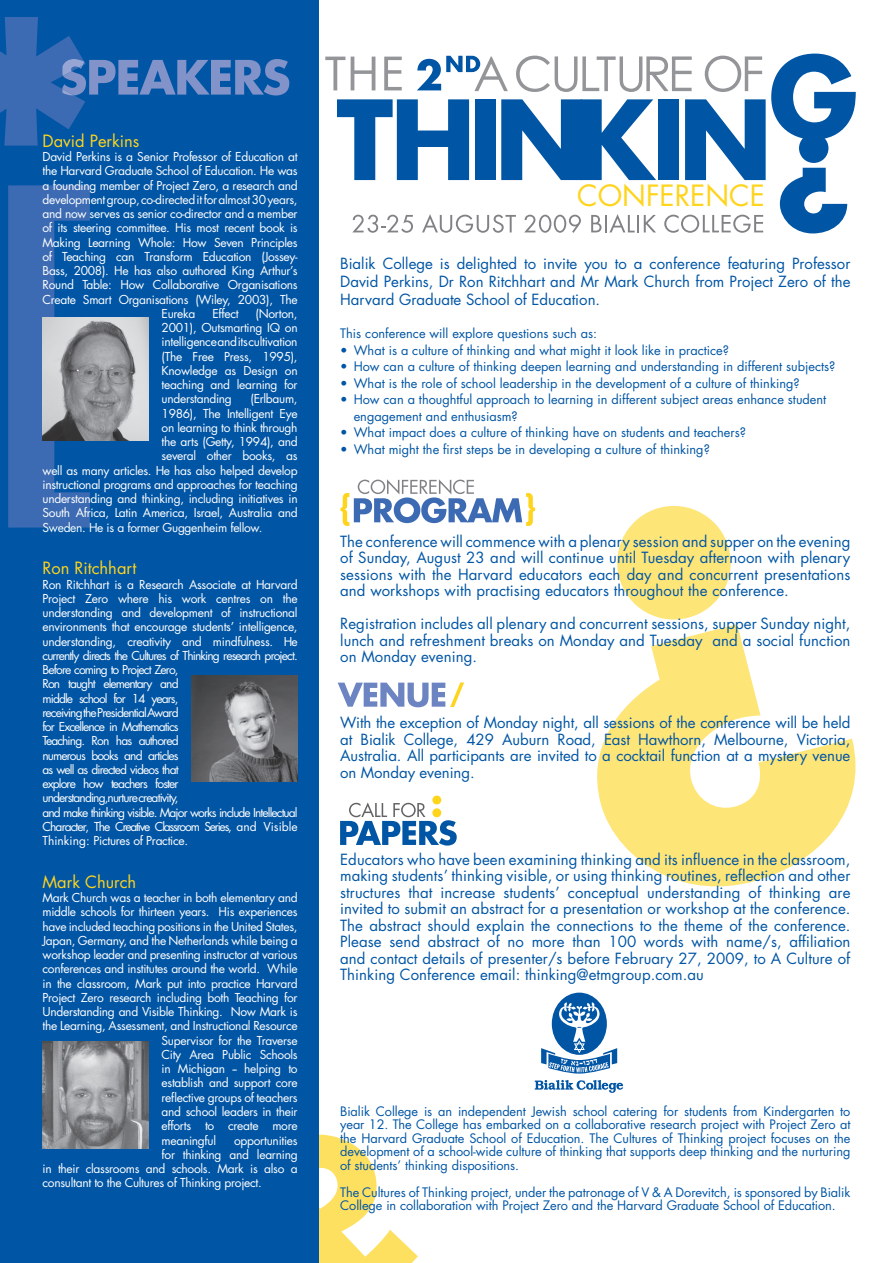
<style>
.page{position:relative;width:893px;height:1263px;background:#fff}
.page>*{position:absolute;margin:0;border:0;box-sizing:border-box;transform-origin:0 0}
.t1{font:28.5px "Futura";color:#fed41d}
.t2{font:16.5px "Futura";color:#fed41d}
.t3{font:15px/16.5px "Futura";letter-spacing:.005em;color:#0155a5;text-align:justify}
.t4{font:12.75px/13.5px "Futura";color:#0155a5}
.t5{font:12px/14.2px "Futura";letter-spacing:-.025em;color:#fff;text-align:justify}
.t6{font:12px/14.2px "Futura";letter-spacing:-.075em;color:#fff}
</style>
<div class="page">
<svg style="left:319px;top:1134px;width:99px;height:129px"></svg>
<div style="left:0;top:0;width:319px;height:1263px;background:#0155a5"></div>
<svg style="left:0;top:17px;width:289px;height:129px"></svg>
<svg style="left:8px;top:185px;width:82px;height:342px"></svg>
<svg style="left:597px;top:506px;width:259px;height:381px"></svg>
<svg style="left:340px;top:479px;width:195px;height:47px"></svg>
<svg style="left:340px;top:795px;width:117px;height:50px"></svg>
<svg style="left:338px;top:682px;width:126px;height:25px"></svg>
<img style="left:43px;top:317px;width:106px;height:124px">
<img style="left:43px;top:1042px;width:106px;height:106px">
<img style="left:191px;top:675px;width:107px;height:106px">
<div style="left:552px;top:993px;width:55px;height:62px;background:#0155a5;border-radius:50%"></div>
<svg style="left:535px;top:1080px;width:88px;height:13px"></svg>
<svg style="left:541px;top:1002px;width:76px;height:71px"></svg>
<svg style="left:325px;top:54px;width:531px;height:179px"></svg>
<p class="t2" style="left:43px;top:129px;width:99px">David Perkins</p>
<p class="t5" style="left:43px;top:149px;width:257px">David Perkins is a Senior Professor of Education at</p>
<p class="t5" style="left:43px;top:164px;width:257px">the Harvard Graduate School of Education. He was</p>
<p class="t5" style="left:43px;top:178px;width:257px">a founding member of Project Zero, a research and</p>
<p class="t5" style="left:43px;top:192px;width:257px">development group, co-directed it for almost 30 years,</p>
<p class="t5" style="left:43px;top:206px;width:257px">and now serves as senior co-director and a member</p>
<p class="t5" style="left:43px;top:221px;width:257px">of its steering committee. His most recent book is</p>
<p class="t5" style="left:43px;top:235px;width:257px">Making Learning Whole: How Seven Principles</p>
<p class="t5" style="left:43px;top:249px;width:257px">of Teaching can Transform Education (Jossey-</p>
<p class="t5" style="left:43px;top:263px;width:257px">Bass, 2008). He has also authored King Arthur’s</p>
<p class="t5" style="left:43px;top:278px;width:257px">Round Table: How Collaborative Organisations</p>
<p class="t5" style="left:43px;top:292px;width:257px">Create Smart Organisations (Wiley, 2003), The</p>
<p class="t5" style="left:162px;top:306px;width:35px">Eureka</p>
<p class="t5" style="left:212px;top:306px;width:28px">Effect</p>
<p class="t5" style="left:162px;top:306px;width:138px;text-indent:94px">(Norton, 2001), Outsmarting IQ on intelligence and its cultivation (The Free Press, 1995), Knowledge as Design on teaching and learning for understanding</p>
<p class="t5" style="left:251px;top:392px;width:49px">(Erlbaum,</p>
<p class="t5" style="left:162px;top:406px;width:138px">1986), The Intelligent Eye</p>
<p class="t5" style="left:162px;top:420px;width:138px">on learning to think through</p>
<p class="t5" style="left:162px;top:434px;width:138px">the arts (Getty, 1994), and</p>
<p class="t5" style="left:162px;top:449px;width:138px">several other books, as</p>
<p class="t5" style="left:43px;top:463px;width:257px">well as many articles. He has also helped develop</p>
<p class="t5" style="left:43px;top:477px;width:257px">instructional programs and approaches for teaching</p>
<p class="t5" style="left:43px;top:491px;width:257px">understanding and thinking, including initiatives in</p>
<p class="t5" style="left:43px;top:506px;width:257px">South Africa, Latin America, Israel, Australia and</p>
<p class="t5" style="left:43px;top:520px;width:221px">Sweden. He is a former Guggenheim fellow.</p>
<p class="t2" style="left:43px;top:557px;width:95px">Ron Ritchhart</p>
<p class="t6" style="left:43px;top:577px;width:257px">Ron Ritchhart is a Research Associate at Harvard Project Zero where his work centres on the understanding and development of instructional environments that encourage students’ intelligence, understanding, creativity and mindfulness. He currently directs the Cultures of Thinking research project.<br>Before coming to Project Zero,<br>Ron taught elementary and<br>middle school for 14 years,<br>receiving the Presidential Award<br>for Excellence in Mathematics<br>Teaching. Ron has authored<br>numerous books and articles<br>as well as directed videos that<br>explore how teachers foster<br>understanding,nurture creativity,<br>and make thinking visible. Major works include Intellectual Character, The Creative Classroom Series, and Visible Thinking: Pictures of Practice.</p>
<p class="t2" style="left:43px;top:870px;width:95px">Mark Church</p>
<p class="t5" style="left:43px;top:890px;width:257px">Mark Church was a teacher in both elementary and</p>
<p class="t5" style="left:43px;top:905px;width:257px">middle schools for thirteen years. His experiences</p>
<p class="t5" style="left:43px;top:919px;width:257px">have included teaching positions in the United States,</p>
<p class="t5" style="left:43px;top:933px;width:257px">Japan, Germany, and the Netherlands while being a</p>
<p class="t5" style="left:43px;top:947px;width:257px">workshop leader and presenting instructor at various</p>
<p class="t5" style="left:43px;top:962px;width:257px">conferences and institutes around the world. While</p>
<p class="t5" style="left:43px;top:976px;width:257px">in the classroom, Mark put into practice Harvard</p>
<p class="t5" style="left:43px;top:990px;width:257px">Project Zero research including both Teaching for</p>
<p class="t5" style="left:43px;top:1004px;width:257px">Understanding and Visible Thinking. Now Mark is</p>
<p class="t5" style="left:43px;top:1019px;width:257px">the Learning, Assessment, and Instructional Resource</p>
<p class="t5" style="left:162px;top:1033px;width:138px">Supervisor for the Traverse</p>
<p class="t5" style="left:162px;top:1047px;width:138px">City Area Public Schools</p>
<p class="t5" style="left:162px;top:1061px;width:138px">in Michigan -- helping to</p>
<p class="t5" style="left:162px;top:1076px;width:138px">establish and support core</p>
<p class="t5" style="left:162px;top:1090px;width:138px">reflective groups of teachers</p>
<p class="t5" style="left:162px;top:1104px;width:138px">and school leaders in their</p>
<p class="t5" style="left:162px;top:1118px;width:138px">efforts to create more</p>
<p class="t5" style="left:162px;top:1133px;width:56px">meaningful</p>
<p class="t5" style="left:234px;top:1133px;width:65px">opportunities</p>
<p class="t5" style="left:162px;top:1147px;width:138px">for thinking and learning</p>
<p class="t5" style="left:43px;top:1161px;width:257px">in their classrooms and schools. Mark is also a</p>
<p class="t5" style="left:43px;top:1175px;width:221px">consultant to the Cultures of Thinking project.</p>
<p class="t1" style="left:577px;top:176px;width:189px">CONFERENCE</p>
<p class="t3" style="left:340px;top:254px;width:512px;line-height:18px">Bialik College is delighted to invite you to a conference featuring Professor David Perkins, Dr Ron Ritchhart and Mr Mark Church from Project Zero of the Harvard Graduate School of Education.</p>
<p class="t4" style="left:340px;top:326px;width:258px">This conference will explore questions such as:</p>
<p class="t4" style="left:340px;top:343px;width:390px">• What is a culture of thinking and what might it look like in practice?</p>
<p class="t4" style="left:340px;top:359px;width:497px">• How can a culture of thinking deepen learning and understanding in different subjects?</p>
<p class="t4" style="left:340px;top:376px;width:461px">• What is the role of school leadership in the development of a culture of thinking?</p>
<p class="t4" style="left:354px;top:391px;width:474px;line-height:16.5px;text-indent:-14px">• How can a thoughtful approach to learning in different subject areas enhance student engagement and enthusiasm?</p>
<p class="t4" style="left:340px;top:425px;width:407px">• What impact does a culture of thinking have on students and teachers?</p>
<p class="t4" style="left:340px;top:442px;width:371px">• What might the first steps be in developing a culture of thinking?</p>
<p class="t3" style="left:340px;top:533px;width:512px">The conference will commence with a plenary session and supper on the evening of Sunday, August 23 and will continue until Tuesday afternoon with plenary sessions with the Harvard educators each day and concurrent presentations and workshops with practising educators throughout the conference.</p>
<p class="t3" style="left:340px;top:615px;width:512px">Registration includes all plenary and concurrent sessions, supper Sunday night, lunch and refreshment breaks on Monday and Tuesday and a social function on Monday evening.</p>
<p class="t3" style="left:340px;top:714px;width:512px">With the exception of Monday night, all sessions of the conference will be held at Bialik College, 429 Auburn Road, East Hawthorn, Melbourne, Victoria, Australia. All participants are invited to a cocktail function at a mystery venue on Monday evening.</p>
<p class="t3" style="left:340px;top:851px;width:512px">Educators who have been examining thinking and its influence in the classroom, making students’ thinking visible, or using thinking routines, reflection and other structures that increase students’ conceptual understanding of thinking are invited to submit an abstract for a presentation or workshop at the conference.<br>The abstract should explain the connections to the theme of the conference.<br>Please send abstract of no more than 100 words with name/s, affiliation and contact details of presenter/s before February 27, 2009, to A Culture of Thinking Conference email: thinking@etmgroup.com.au</p>
<p class="t4" style="left:340px;top:1104px;width:512px;text-align:justify">Bialik College is an independent Jewish school catering for students from Kindergarten to year 12. The College has embarked on a collaborative research project with Project Zero at the Harvard Graduate School of Education. The Cultures of Thinking project focuses on the development of a school-wide culture of thinking that supports deep thinking and the nurturing of students’ thinking dispositions.</p>
<p class="t4" style="left:340px;top:1185px;width:512px">The Cultures of Thinking project, under the patronage of V &amp; A Dorevitch, is sponsored by Bialik<br>College in collaboration with Project Zero and the Harvard Graduate School of Education.</p>
</div>
